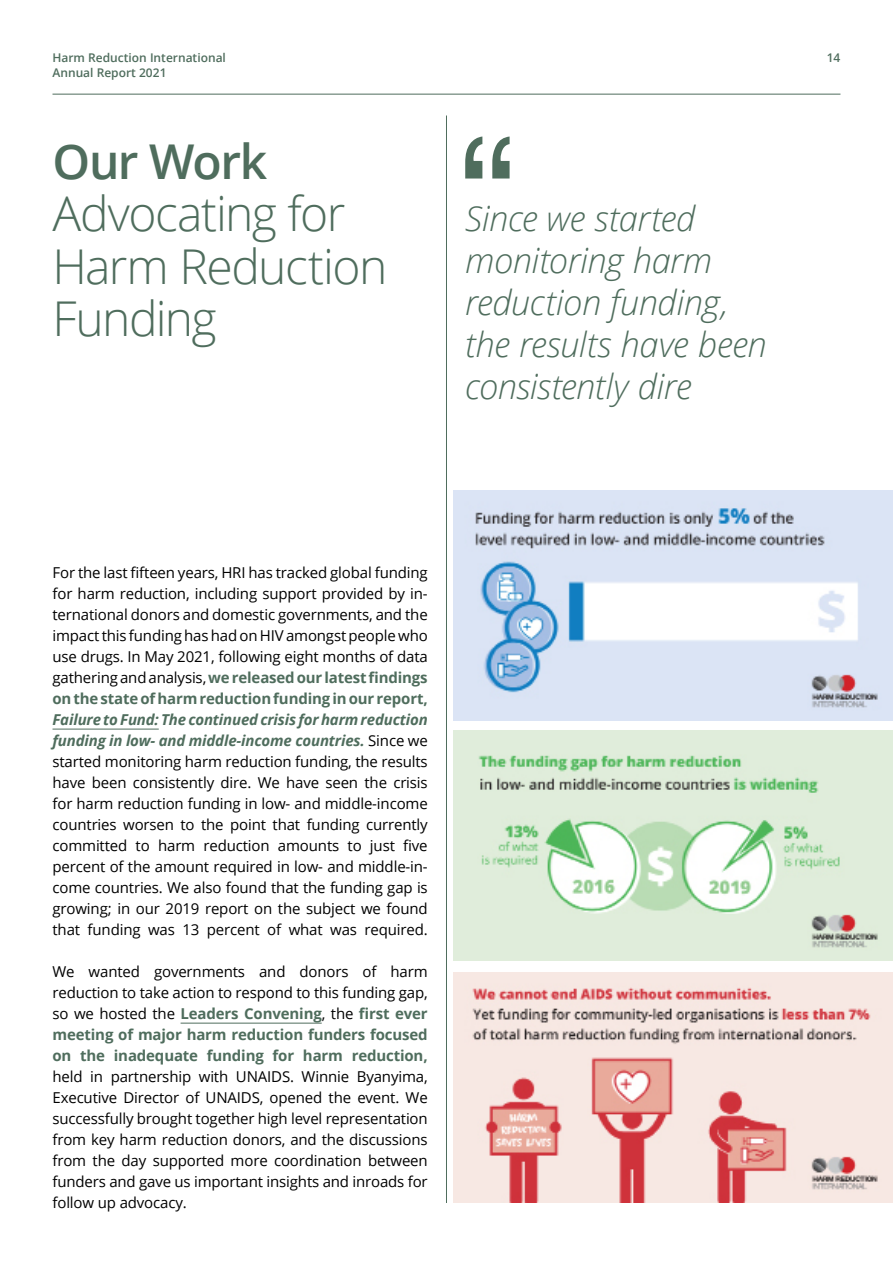
<style>
.page{position:relative;width:893px;height:1263px;background:#fff}
.page>*{position:absolute;margin:0;border:0;box-sizing:border-box;transform-origin:0 0}
.t1{font:300 48px/52.5px "Open Sans";letter-spacing:-.03em;color:#4f6d5d}
.t2{font:600 48px "Open Sans";letter-spacing:-.03em;color:#4f6d5d}
.t3{font:italic 300 34.5px/42px "Open Sans";letter-spacing:-.01em;color:#4f6d5d}
.t4{font:15px/21px "Open Sans";letter-spacing:-.01em;color:#000;text-align:justify}
.t5{font:600 12px "Open Sans";color:#4f6d5d}
.s1{font-weight:700;color:#4f6d5d}
.s2{font-weight:700;font-style:italic;color:#4f6d5d}
</style>
<div class="page">
<hr style="left:52px;top:729px;width:107px;height:1px;background:#4f6d5d">
<hr style="left:181px;top:1023px;width:141px;height:1px;background:#4f6d5d">
<img style="left:454px;top:973px;width:439px;height:230px">
<img style="left:454px;top:731px;width:439px;height:230px">
<img style="left:454px;top:490px;width:439px;height:230px">
<hr style="left:446px;top:116px;width:1px;height:1087px;background:#4f6d5d">
<hr style="left:52px;top:94px;width:788px;height:1px;background:#4f6d5d">
<svg style="left:465px;top:137px;width:45px;height:42px"></svg>
<p class="t5" style="left:52px;top:49px;width:175px">Harm Reduction International</p>
<p class="t5" style="left:827px;top:49px;width:15px">14</p>
<p class="t5" style="left:52px;top:64px;width:116px">Annual Report 2021</p>
<p class="t2" style="left:52px;top:128px;width:216px">Our Work</p>
<p class="t1" style="left:52px;top:186px;width:336px">Advocating for<br>Harm Reduction<br>Funding</p>
<p class="t3" style="left:465px;top:196px;width:303px">Since we started monitoring harm reduction funding, the results have been consistently dire</p>
<p class="t4" style="left:52px;top:561px;width:377px">For the last fifteen years, HRI has tracked global funding for harm reduction, including support provided by in&shy;ternational donors and domestic governments, and the impact this funding has had on HIV amongst people who use drugs. In May 2021, following eight months of data gathering and analysis, <span class="s1">we released our latest findings on the state of harm reduction fundingin our report, </span><span class="s2">Failure to Fund: The continued crisis for harm reduction funding in low- and middle-income countries.</span> Since we started monitoring harm reduction funding, the results have been consistently dire. We have seen the crisis for harm reduction funding in low- and middle-income countries worsen to the point that funding currently committed to harm reduction amounts to just five percent of the amount required in low- and middle-in&shy;come countries. We also found that the funding gap is growing; in our 2019 report on the subject we found that funding was 13 percent of what was required.</p>
<p class="t4" style="left:52px;top:960px;width:377px">We wanted governments and donors of harm reduction to take action to respond to this funding gap, so we hosted the <span class="s1">Leaders Convening</span>, the <span class="s1">first ever meeting of major harm reduction funders focused on the inadequate funding for harm reduction, </span>held in partnership with UNAIDS. Winnie Byanyima, Executive Director of UNAIDS, opened the event. We successfully brought together high level representation from key harm reduction donors, and the discussions from the day supported more coordination between funders and gave us important insights and inroads for follow up advocacy.</p>
</div>
